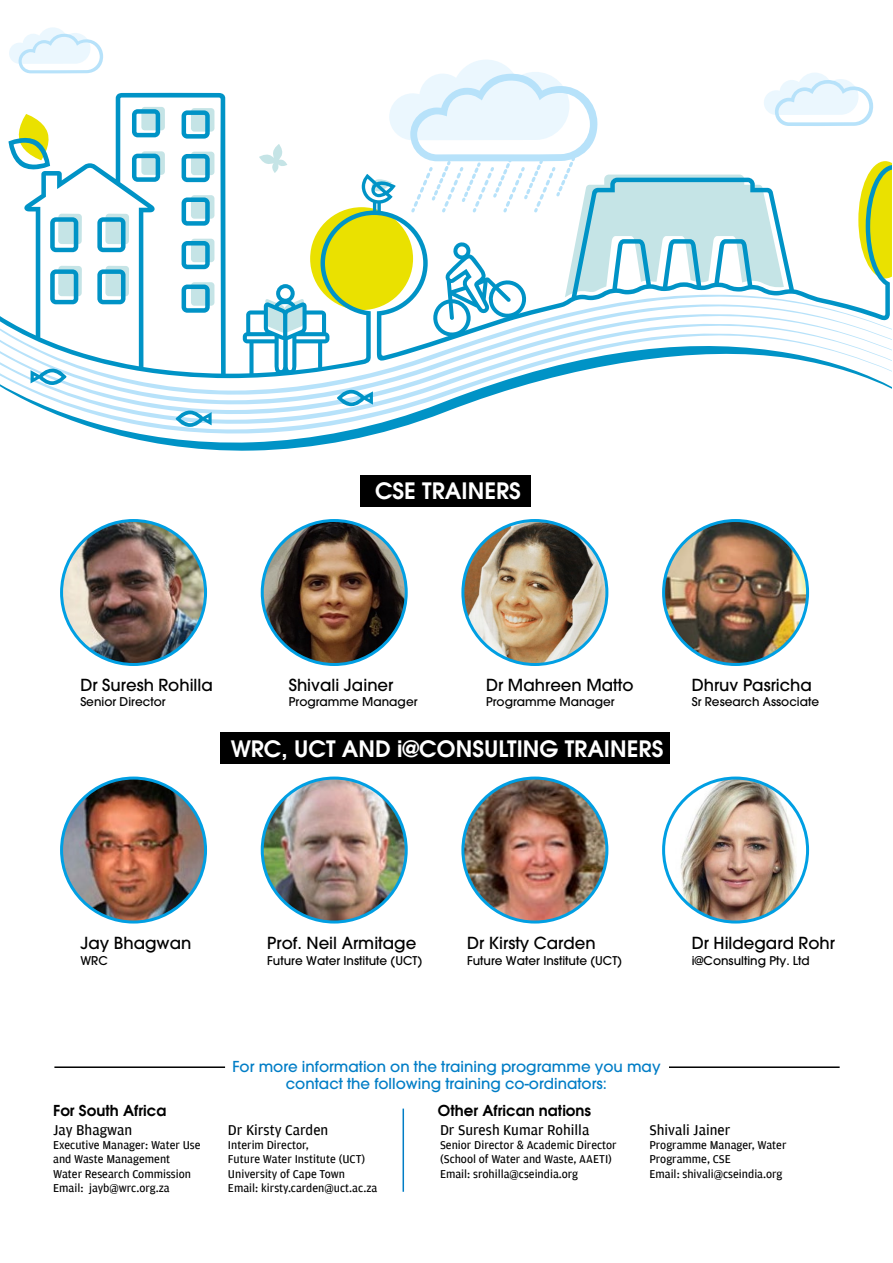
<style>
.page{position:relative;width:893px;height:1263px;background:#fff}
.page>*{position:absolute;margin:0;border:0;box-sizing:border-box;transform-origin:0 0}
.t1{font:600 22.5px "Avant Garde";color:#fff}
.t2{font:500 16.5px "Avant Garde";color:#000}
.t3{font:500 15px/16.5px "Avant Garde";color:#007dc6;text-align:center}
.t4{font:15px "Amplitude";color:#000}
.t5{font:600 15px "Avant Garde";color:#000}
.t6{font:12px/14.4px "Amplitude";color:#000}
.t7{font:500 12px "Avant Garde";color:#000}
</style>
<div class="page">
<div style="left:221px;top:732px;width:449px;height:32px;background:#000"></div>
<div style="left:360px;top:475px;width:171px;height:32px;background:#000"></div>
<svg style="left:0;top:378px;width:891px;height:73px"></svg>
<svg style="left:0;top:93px;width:891px;height:285px"></svg>
<svg style="left:9px;top:27px;width:94px;height:47px"></svg>
<svg style="left:337px;top:390px;width:36px;height:16px"></svg>
<svg style="left:31px;top:369px;width:36px;height:16px"></svg>
<svg style="left:362px;top:60px;width:529px;height:278px"></svg>
<img style="left:62px;top:520px;width:144px;height:144px;border-radius:72px">
<div style="left:60px;top:519px;width:147px;height:147px;border:3px solid #009fe3;border-radius:50%"></div>
<img style="left:62px;top:778px;width:144px;height:144px;border-radius:72px">
<div style="left:60px;top:776px;width:147px;height:147px;border:3px solid #009fe3;border-radius:50%"></div>
<img style="left:262px;top:520px;width:144px;height:144px;border-radius:72px">
<div style="left:261px;top:519px;width:147px;height:147px;border:3px solid #009fe3;border-radius:50%"></div>
<img style="left:262px;top:778px;width:144px;height:144px;border-radius:72px">
<div style="left:261px;top:776px;width:147px;height:147px;border:3px solid #009fe3;border-radius:50%"></div>
<img style="left:463px;top:520px;width:144px;height:144px;border-radius:72px">
<div style="left:461px;top:519px;width:147px;height:147px;border:3px solid #009fe3;border-radius:50%"></div>
<img style="left:463px;top:778px;width:144px;height:144px;border-radius:72px">
<div style="left:461px;top:776px;width:147px;height:147px;border:3px solid #009fe3;border-radius:50%"></div>
<img style="left:664px;top:520px;width:144px;height:144px;border-radius:72px">
<div style="left:662px;top:519px;width:147px;height:147px;border:3px solid #009fe3;border-radius:50%"></div>
<img style="left:664px;top:778px;width:144px;height:144px;border-radius:72px">
<div style="left:662px;top:776px;width:147px;height:147px;border:3px solid #009fe3;border-radius:50%"></div>
<hr style="left:54px;top:1066px;width:171px;height:2px;background:#000">
<hr style="left:669px;top:1066px;width:171px;height:2px;background:#000">
<hr style="left:403px;top:1108px;width:1px;height:84px;background:#007dc6">
<h1 class="t1" style="left:375px;top:476px;width:147px">CSE TRAINERS</h1>
<h2 class="t2" style="left:80px;top:675px;width:134px">Dr Suresh Rohilla</h2>
<p class="t7" style="left:80px;top:694px;width:87px">Senior Director</p>
<h2 class="t2" style="left:289px;top:675px;width:106px">Shivali Jainer</h2>
<p class="t7" style="left:289px;top:694px;width:130px">Programme Manager</p>
<h2 class="t2" style="left:486px;top:675px;width:149px">Dr Mahreen Matto</h2>
<p class="t7" style="left:486px;top:694px;width:130px">Programme Manager</p>
<h1 class="t1" style="left:231px;top:734px;width:434px">WRC, UCT AND i@CONSULTING TRAINERS</h1>
<h2 class="t2" style="left:692px;top:675px;width:122px">Dhruv Pasricha</h2>
<p class="t7" style="left:692px;top:694px;width:129px">Sr Research Associate</p>
<h2 class="t2" style="left:80px;top:932px;width:113px">Jay Bhagwan</h2>
<p class="t7" style="left:80px;top:953px;width:29px">WRC</p>
<h2 class="t2" style="left:267px;top:932px;width:151px">Prof. Neil Armitage</h2>
<p class="t7" style="left:267px;top:953px;width:157px">Future Water Institute (UCT)</p>
<h2 class="t2" style="left:467px;top:932px;width:130px">Dr Kirsty Carden</h2>
<p class="t7" style="left:467px;top:953px;width:157px">Future Water Institute (UCT)</p>
<h2 class="t2" style="left:692px;top:932px;width:145px">Dr Hildegard Rohr</h2>
<p class="t7" style="left:692px;top:953px;width:120px">i@Consulting Pty. Ltd</p>
<p class="t3" style="left:232px;top:1058px;width:430px">For more information on the training programme you may contact the following training co-ordinators:</p>
<p class="t5" style="left:53px;top:1101px;width:115px">For South Africa</p>
<p class="t5" style="left:438px;top:1101px;width:155px">Other African nations</p>
<p class="t4" style="left:440px;top:1121px;width:151px">Dr Suresh Kumar Rohilla</p>
<p class="t6" style="left:440px;top:1138px;width:178px">Senior Director &amp; Academic Director (School of Water and Waste, AAETI)<br>Email: srohilla@cseindia.org</p>
<p class="t4" style="left:228px;top:1121px;width:102px">Dr Kirsty Carden</p>
<p class="t6" style="left:228px;top:1138px;width:151px">Interim Director,<br>Future Water Institute (UCT)<br>University of Cape Town<br>Email: kirsty.carden@uct.ac.za</p>
<p class="t4" style="left:53px;top:1121px;width:81px">Jay Bhagwan</p>
<p class="t6" style="left:53px;top:1138px;width:149px">Executive Manager: Water Use and Waste Management<br>Water Research Commission<br>Email: jayb@wrc.org.za</p>
<p class="t4" style="left:649px;top:1121px;width:83px">Shivali Jainer</p>
<p class="t6" style="left:649px;top:1138px;width:139px">Programme Manager, Water<br>Programme, CSE<br>Email: shivali@cseindia.org</p>
</div>
